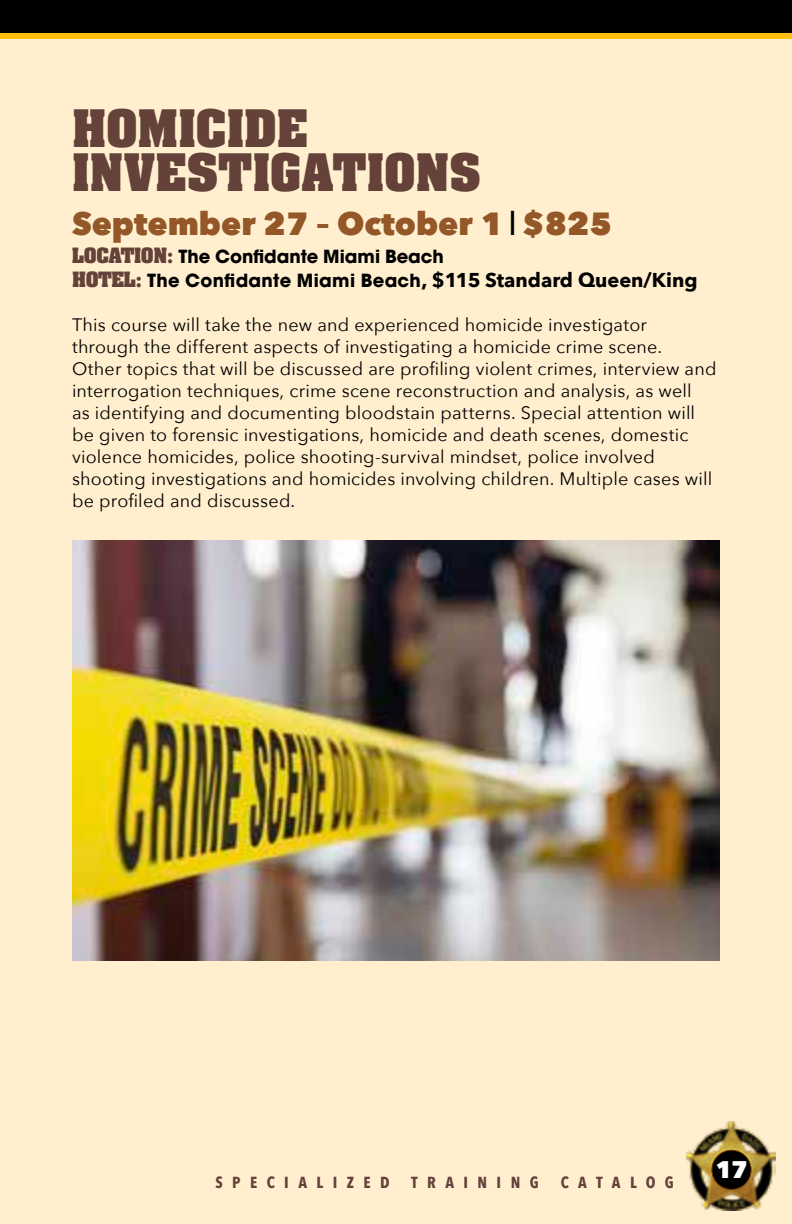
<style>
.page{position:relative;width:792px;height:1224px;background:#ffefcf}
.page>*{position:absolute;margin:0;border:0;box-sizing:border-box;transform-origin:0 0}
.t1{font:700 44px/44px "Aachen Std";color:#64423a}
.t2{font:800 32px "Avenir Next";color:#935728}
.t3{font:800 24px "Avenir Next";color:#fff}
.t4{font:18px/22px "Avenir Next";letter-spacing:.01em;color:#000}
.t5{font:700 18px/24px "ITC Avant Garde Std";letter-spacing:.005em;color:#000}
.t6{font:700 16px "Avenir Next Condensed";letter-spacing:.59em;color:#64423a}
.s1{font-weight:500;color:#000}
.s2{font-family:"Aachen Std";color:#64423a}
.s3{font-family:"Avenir Next";font-size:20px}
</style>
<div class="page">
<div style="left:0;top:0;width:792px;height:36px;background:#000"></div>
<img style="left:686px;top:1121px;width:90px;height:90px">
<div style="left:712px;top:1150px;width:39px;height:40px;background:#000;border-radius:50%"></div>
<div style="left:711px;top:1150px;width:41px;height:40px;border:1px solid #7b3d00;border-radius:50%"></div>
<div style="left:0;top:33px;width:792px;height:6px;background:#febd0e"></div>
<img style="left:72px;top:540px;width:648px;height:420px">
<h1 class="t1" style="left:72px;top:107px;width:411px">HOMICIDE<br>INVESTIGATIONS</h1>
<h2 class="t2" style="left:72px;top:204px;width:541px">September 27 – October 1 <span class="s1">l</span> $825</h2>
<p class="t5" style="left:72px;top:245px;width:627px"><span class="s2">LOCATION:</span> The Confidante Miami Beach<br><span class="s2">HOTEL:</span> The Confidante Miami Beach<span class="s3">, $115 Standard Queen/King</span></p>
<p class="t4" style="left:72px;top:313px;width:646px">This course will take the new and experienced homicide investigator through the different aspects of investigating a homicide crime scene.<br>Other topics that will be discussed are profiling violent crimes, interview and interrogation techniques, crime scene reconstruction and analysis, as well<br>as identifying and documenting bloodstain patterns. Special attention will be given to forensic investigations, homicide and death scenes, domestic violence homicides, police shooting-survival mindset, police involved shooting investigations and homicides involving children. Multiple cases will be profiled and discussed.</p>
<p class="t6" style="left:215px;top:1172px;width:176px">SPECIALIZED</p>
<p class="t6" style="left:411px;top:1172px;width:129px">TRAINING</p>
<p class="t6" style="left:561px;top:1172px;width:115px">CATALOG</p>
<h3 class="t3" style="left:716px;top:1155px;width:33px">17</h3>
</div>
